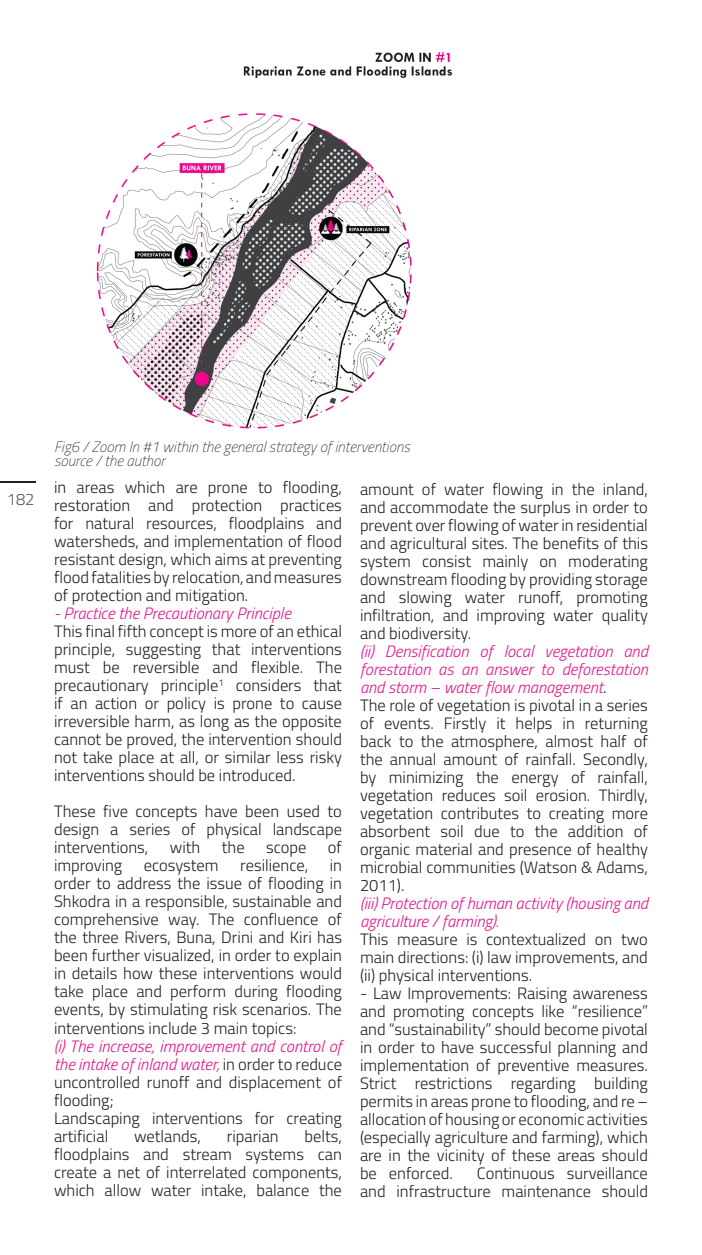
<style>
.page{position:relative;width:702px;height:1255px;background:#fff}
.page>*{position:absolute;margin:0;border:0;box-sizing:border-box;transform-origin:0 0}
.t1{font:300 16.5px/18px "Titillium";color:#231f20;text-align:justify}
.t2{font:italic 300 16.5px/18px "Titillium";color:#e6138b;text-align:justify}
.t3{font:300 16.5px "Titillium";color:#57585a}
.t4{font:italic 100 15px "Titillium";color:#231f20}
.s1{font-style:normal;color:#231f20}
</style>
<div class="page">
<hr style="left:0;top:481px;width:36px;height:1px;background:#231f20">
<img style="left:96px;top:52px;width:356px;height:377px">
<p class="t3" style="left:7px;top:487px;width:29px">182</p>
<p class="t4" style="left:54px;top:436px;width:357px">Fig6 / Zoom In #1 within the general strategy of interventions</p>
<p class="t4" style="left:54px;top:450px;width:113px">source / the author</p>
<p class="t1" style="left:54px;top:477px;width:289px">in areas which are prone to flooding, restoration and protection practices for natural resources, floodplains and watersheds, and implementation of flood resistant design, which aims at preventing flood fatalities by relocation, and measures of protection and mitigation.</p>
<p class="t2" style="left:54px;top:603px;width:238px">- Practice the Precautionary Principle</p>
<p class="t1" style="left:54px;top:621px;width:289px">This final fifth concept is more of an ethical principle, suggesting that interventions must be reversible and flexible. The precautionary principle<sup>1</sup> considers that if an action or policy is prone to cause irreversible harm, as long as the opposite cannot be proved, the intervention should not take place at all, or similar less risky interventions should be introduced.</p>
<p class="t1" style="left:54px;top:801px;width:289px">These five concepts have been used to design a series of physical landscape interventions,</p>
<p class="t1" style="left:360px;top:479px;width:289px">amount of water flowing in the inland, and accommodate the surplus in order to prevent over flowing of water in residential and agricultural sites. The benefits of this system consist mainly on moderating downstream flooding by providing storage and slowing water runoff, promoting infiltration, and improving water quality and biodiversity.</p>
<p class="t2" style="left:360px;top:641px;width:289px">(ii) Densification of local vegetation and forestation as an answer to deforestation and storm – water flow management<span class="s1">.</span></p>
<p class="t1" style="left:360px;top:695px;width:289px">The role of vegetation is pivotal in a series of events. Firstly it helps in returning back to the atmosphere, almost half of the annual amount of rainfall. Secondly, by minimizing the energy of rainfall, vegetation reduces soil erosion. Thirdly, vegetation contributes to creating more absorbent soil due to the addition of organic material and presence of healthy microbial communities (Watson &amp; Adams, 2011).</p>
<p class="t2" style="left:360px;top:893px;width:289px">(iii) Protection of human activity (housing and agriculture / farming).</p>
<p class="t1" style="left:360px;top:929px;width:289px">This measure is contextualized on two main directions: (i) law improvements, and (ii) physical interventions.</p>
<p class="t1" style="left:360px;top:983px;width:289px">- Law Improvements: Raising awareness and promoting concepts like “resilience” and “sustainability” should become pivotal in order to have successful planning and implementation of preventive measures.<br>Strict restrictions regarding building permits in areas prone to flooding, and re – allocation of housing or economic activities (especially agriculture and farming), which are in the vicinity of these areas should be enforced.</p>
<p class="t1" style="left:170px;top:837px;width:32px">with</p>
<p class="t1" style="left:222px;top:837px;width:24px">the</p>
<p class="t1" style="left:266px;top:837px;width:42px">scope</p>
<p class="t1" style="left:328px;top:837px;width:16px">of</p>
<p class="t1" style="left:54px;top:855px;width:70px">improving</p>
<p class="t1" style="left:144px;top:855px;width:76px">ecosystem</p>
<p class="t1" style="left:240px;top:855px;width:69px">resilience,</p>
<p class="t1" style="left:54px;top:855px;width:289px;text-indent:276px">in order to address the issue of flooding in Shkodra in a responsible, sustainable and comprehensive way. The confluence of the three Rivers, Buna, Drini and Kiri has been further visualized, in order to explain in details how these interventions would take place and perform during flooding events, by stimulating risk scenarios. The interventions include 3 main topics:</p>
<p class="t2" style="left:54px;top:1035px;width:289px">(i) The increase, improvement and control of the intake of inland water, <span class="s1">in order to reduce uncontrolled runoff and displacement of flooding;</span></p>
<p class="t1" style="left:54px;top:1107px;width:289px">Landscaping interventions for creating artificial</p>
<p class="t1" style="left:54px;top:1125px;width:289px;text-indent:250px">belts, floodplains and stream systems can create a net of interrelated components, which allow water intake, balance the</p>
<p class="t1" style="left:134px;top:1125px;width:68px">wetlands,</p>
<p class="t1" style="left:227px;top:1125px;width:53px">riparian</p>
<p class="t1" style="left:360px;top:1163px;width:289px;text-align:right">Continuous surveillance<br>and infrastructure maintenance should</p>
</div>
